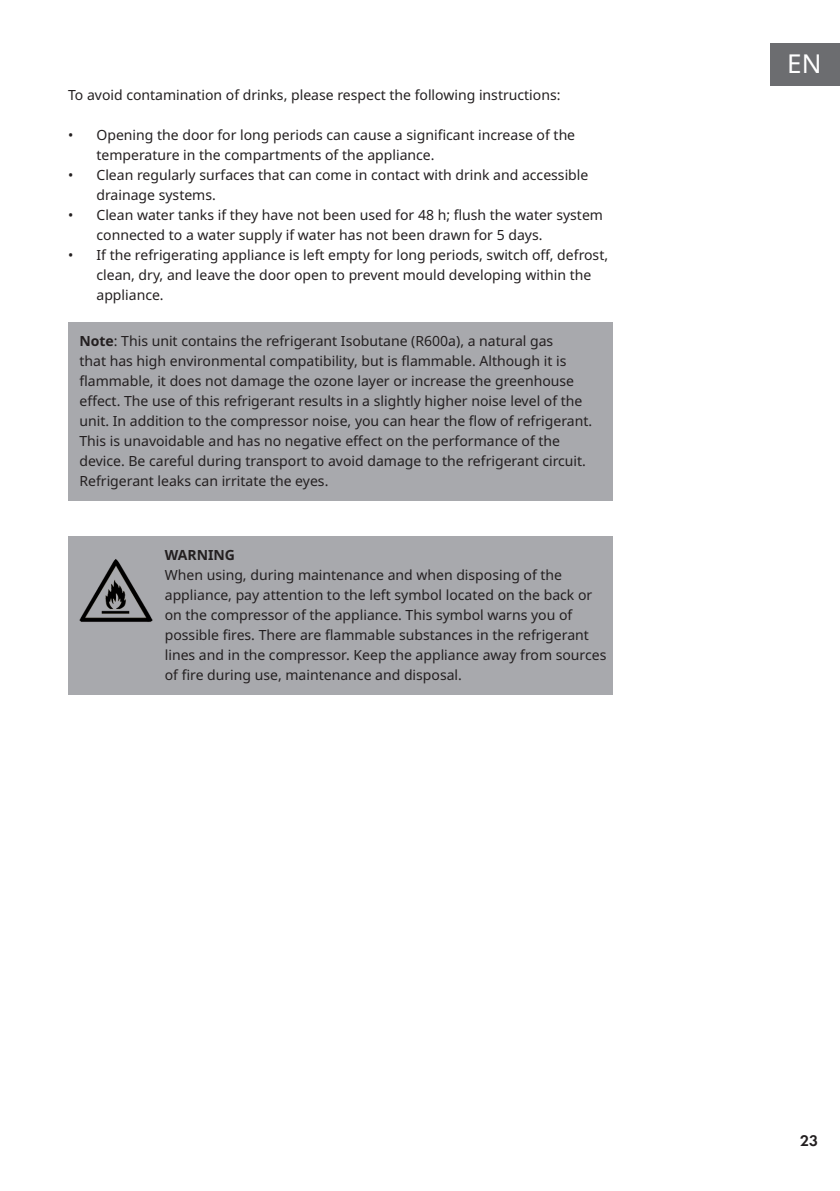
<style>
.page{position:relative;width:840px;height:1191px;background:#fff}
.page>*{position:absolute;margin:0;border:0;box-sizing:border-box;transform-origin:0 0}
.t1{font:26px "Noto Sans";color:#fff}
.t2{font:600 16px "Futura PTW08";color:#231f20}
.t3{font:14px/20px "Noto Sans";color:#231f20}
.t4{font:700 14px "Noto Sans";color:#231f20}
.s1{font-weight:700}
</style>
<div class="page">
<div style="left:770px;top:43px;width:69px;height:42px;background:#6c6d70"></div>
<div style="left:68px;top:322px;width:544px;height:179px;background:#a8a9ad"></div>
<div style="left:68px;top:536px;width:544px;height:159px;background:#a8a9ad"></div>
<img style="left:79px;top:559px;width:74px;height:63px">
<p class="t3" style="left:68px;top:85px;width:493px">To avoid contamination of drinks, please respect the following instructions:</p>
<p class="t3" style="left:96px;top:125px;width:480px;text-indent:-28px">• Opening the door for long periods can cause a significant increase of the temperature in the compartments of the appliance.</p>
<p class="t3" style="left:96px;top:165px;width:493px;text-indent:-28px">• Clean regularly surfaces that can come in contact with drink and accessible drainage systems.</p>
<p class="t3" style="left:96px;top:205px;width:507px;text-indent:-28px">• Clean water tanks if they have not been used for 48 h; flush the water system connected to a water supply if water has not been drawn for 5 days.</p>
<p class="t3" style="left:96px;top:245px;width:513px;text-indent:-28px">• If the refrigerating appliance is left empty for long periods, switch off, defrost, clean, dry, and leave the door open to prevent mould developing within the appliance.</p>
<p class="t3" style="left:79px;top:331px;width:514px"><span class="s1">Note</span>: This unit contains the refrigerant Isobutane (R600a), a natural gas<br>that has high environmental compatibility, but is flammable. Although it is flammable, it does not damage the ozone layer or increase the greenhouse effect. The use of this refrigerant results in a slightly higher noise level of the unit. In addition to the compressor noise, you can hear the flow of refrigerant.<br>This is unavoidable and has no negative effect on the performance of the device. Be careful during transport to avoid damage to the refrigerant circuit.<br>Refrigerant leaks can irritate the eyes.</p>
<p class="t4" style="left:165px;top:545px;width:72px">WARNING</p>
<p class="t3" style="left:165px;top:565px;width:443px">When using, during maintenance and when disposing of the appliance, pay attention to the left symbol located on the back or on the compressor of the appliance. This symbol warns you of possible fires. There are flammable substances in the refrigerant lines and in the compressor. Keep the appliance away from sources of fire during use, maintenance and disposal.</p>
<h1 class="t1" style="left:786px;top:45px;width:36px">EN</h1>
<p class="t2" style="left:799px;top:1130px;width:19px">23</p>
</div>
